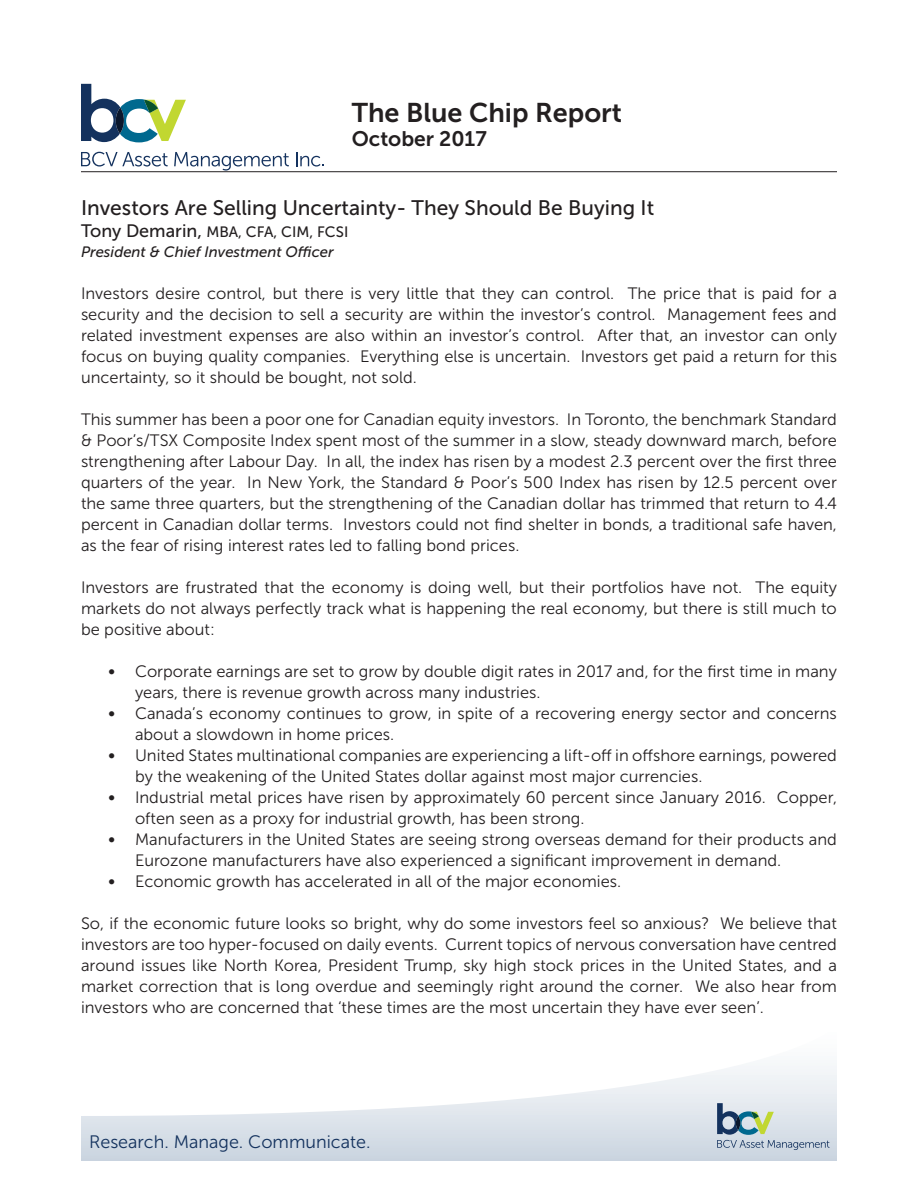
<style>
.page{position:relative;width:918px;height:1188px;background:#fff}
.page>*{position:absolute;margin:0;border:0;box-sizing:border-box;transform-origin:0 0}
.t1{font:27px "Museo Sans 700";color:#231f20}
.t2{font:21px "Museo Sans 500";color:#231f20}
.t3{font:21px "Museo Sans 700";color:#231f20}
.t4{font:18px "Museo Sans 300";color:#14325e}
.Paragraph_Style5{font:16.5px/21px "Museo Sans 300";color:#231f20}
.Paragraph_Style5-2{font:italic 15px "Museo Sans 500";color:#231f20}
.Paragraph_Style5-3{font:15px "Museo Sans 500";color:#231f20}
.s1{font-size:18px}
</style>
<div class="page">
<svg style="left:81px;top:1066px;width:756px;height:95px"></svg>
<svg style="left:81px;top:152px;width:87px;height:15px"></svg>
<svg style="left:174px;top:152px;width:115px;height:19px"></svg>
<svg style="left:296px;top:152px;width:28px;height:15px"></svg>
<svg style="left:81px;top:84px;width:105px;height:58px"></svg>
<hr style="left:81px;top:171px;width:756px;height:1px;background:#231f20">
<svg style="left:717px;top:1103px;width:113px;height:47px;background:#b9c7ce"></svg>
<h1 class="t1" style="left:352px;top:98px;width:272px">The Blue Chip Report</h1>
<p class="t3" style="left:352px;top:128px;width:137px">October 2017</p>
<p class="t2" style="left:81px;top:197px;width:575px">Investors Are Selling Uncertainty- They Should Be Buying It</p>
<p class="Paragraph_Style5-3" style="left:81px;top:224px;width:269px"><span class="s1">Tony Demarin,</span> MBA, CFA, CIM, FCSI</p>
<p class="Paragraph_Style5-2" style="left:81px;top:243px;width:254px">President &amp; Chief Investment Officer</p>
<p class="Paragraph_Style5" style="left:81px;top:283px;width:758px;text-align:justify">Investors desire control, but there is very little that they can control. The price that is paid for a security and the decision to sell a security are within the investor’s control. Management fees and related investment expenses are also within an investor’s control. After that, an investor can only focus on buying quality companies. Everything else is uncertain. Investors get paid a return for this uncertainty, so it should be bought, not sold.</p>
<p class="Paragraph_Style5" style="left:81px;top:409px;width:758px;text-align:justify">This summer has been a poor one for Canadian equity investors. In Toronto, the benchmark Standard &amp; Poor’s/TSX Composite Index spent most of the summer in a slow, steady downward march, before strengthening after Labour Day. In all, the index has risen by a modest 2.3 percent over the first three quarters of the year. In New York, the Standard &amp; Poor’s 500 Index has risen by 12.5 percent over the same three quarters, but the strengthening of the Canadian dollar has trimmed that return to 4.4 percent in Canadian dollar terms. Investors could not find shelter in bonds, a traditional safe haven, as the fear of rising interest rates led to falling bond prices.</p>
<p class="Paragraph_Style5" style="left:81px;top:577px;width:758px;text-align:justify">Investors are frustrated that the economy is doing well, but their portfolios have not. The equity markets do not always perfectly track what is happening the real economy, but there is still much to be positive about:</p>
<p class="Paragraph_Style5" style="left:135px;top:661px;width:703px;text-indent:-27px"><span class="s1">•</span> Corporate earnings are set to grow by double digit rates in 2017 and, for the first time in many years, there is revenue growth across many industries.</p>
<p class="Paragraph_Style5" style="left:135px;top:703px;width:703px;text-indent:-27px"><span class="s1">•</span> Canada’s economy continues to grow, in spite of a recovering energy sector and concerns about a slowdown in home prices.</p>
<p class="Paragraph_Style5" style="left:135px;top:745px;width:704px;text-indent:-27px"><span class="s1">•</span> United States multinational companies are experiencing a lift-off in offshore earnings, powered by the weakening of the United States dollar against most major currencies.</p>
<p class="Paragraph_Style5" style="left:135px;top:787px;width:704px;text-indent:-27px"><span class="s1">•</span> Industrial metal prices have risen by approximately 60 percent since January 2016. Copper, often seen as a proxy for industrial growth, has been strong.</p>
<p class="Paragraph_Style5" style="left:135px;top:829px;width:703px;text-indent:-27px"><span class="s1">•</span> Manufacturers in the United States are seeing strong overseas demand for their products and<br>Eurozone manufacturers have also experienced a significant improvement in demand.</p>
<p class="Paragraph_Style5" style="left:108px;top:871px;width:515px"><span class="s1">•</span> Economic growth has accelerated in all of the major economies.</p>
<p class="Paragraph_Style5" style="left:81px;top:913px;width:758px;text-align:justify">So, if the economic future looks so bright, why do some investors feel so anxious? We believe that investors are too hyper-focused on daily events. Current topics of nervous conversation have centred around issues like North Korea, President Trump, sky high stock prices in the United States, and a market correction that is long overdue and seemingly right around the corner. We also hear from investors who are concerned that ‘these times are the most uncertain they have ever seen’.</p>
<p class="t4" style="left:89px;top:1132px;width:283px">Research. Manage. Communicate.</p>
</div>
